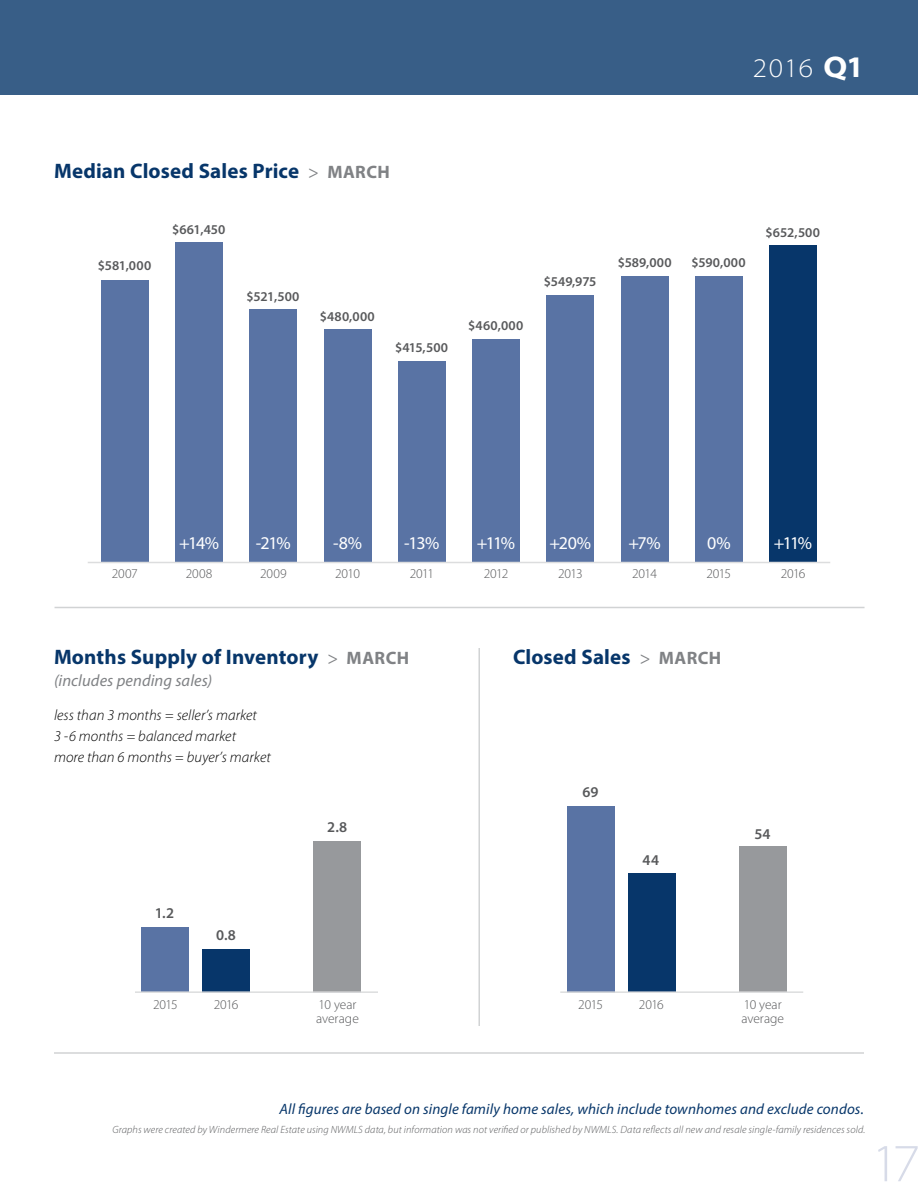
<style>
.page{position:relative;width:918px;height:1188px;background:#fff}
.page>*{position:absolute;margin:0;border:0;box-sizing:border-box;transform-origin:0 0}
.t1{font:300 semi-expanded 54px "Myriad Pro";color:#d7dbe8}
.t2{font:300 semi-expanded 27px "Myriad Pro";color:#fff}
.t3{font:700 21px "Myriad Pro";letter-spacing:.01em;color:#07366a}
.t4{font:18px "Myriad Pro";letter-spacing:-.075em;color:#fff}
.t5{font:italic 16.5px "Myriad Pro";letter-spacing:.005em;color:#808285}
.t6{font:italic 300 15px/21px "Myriad Pro";letter-spacing:.005em;color:#000}
.t7{font:italic 15px "Myriad Pro";letter-spacing:.01em;color:#07366a}
.t8{font:600 15px "Myriad Pro";color:#58595b}
.t9{font:600 13.5px "Myriad Pro";letter-spacing:.005em;color:#58595b}
.t10{font:300 13.5px/13.5px "Myriad Pro";letter-spacing:-.01em;color:#58595b}
.t11{font:300 13.5px "Myriad Pro";letter-spacing:-.045em;color:#58595b}
.t12{font:italic 300 10.5px "Myriad Pro";letter-spacing:.01em;color:#58595b}
.s1{font-weight:700;font-size:30px}
.s2{font-weight:400;font-size:18px;color:#808285}
.s3{font-size:18px;color:#808285}
</style>
<div class="page">
<div style="left:0;top:0;width:918px;height:94px;background:#385e87"></div>
<hr style="left:478px;top:648px;width:2px;height:378px;background:#d1d3d4">
<hr style="left:55px;top:607px;width:810px;height:1px;background:#d1d3d4">
<div style="left:101px;top:280px;width:47px;height:283px;background:#5973a4"></div>
<div style="left:142px;top:928px;width:47px;height:64px;background:#5973a4"></div>
<div style="left:176px;top:242px;width:47px;height:321px;background:#5973a4"></div>
<div style="left:250px;top:309px;width:47px;height:254px;background:#5973a4"></div>
<div style="left:324px;top:329px;width:47px;height:234px;background:#5973a4"></div>
<div style="left:398px;top:361px;width:48px;height:202px;background:#5973a4"></div>
<div style="left:472px;top:339px;width:48px;height:224px;background:#5973a4"></div>
<div style="left:547px;top:295px;width:47px;height:268px;background:#5973a4"></div>
<div style="left:621px;top:276px;width:47px;height:287px;background:#5973a4"></div>
<div style="left:695px;top:276px;width:47px;height:287px;background:#5973a4"></div>
<div style="left:770px;top:246px;width:47px;height:317px;background:#07366a"></div>
<hr style="left:88px;top:562px;width:742px;height:1px;background:#dcddde">
<div style="left:203px;top:949px;width:47px;height:43px;background:#07366a"></div>
<div style="left:314px;top:841px;width:47px;height:151px;background:#97999c"></div>
<div style="left:567px;top:806px;width:47px;height:186px;background:#5973a4"></div>
<div style="left:628px;top:874px;width:47px;height:118px;background:#07366a"></div>
<div style="left:739px;top:847px;width:47px;height:145px;background:#97999c"></div>
<hr style="left:135px;top:991px;width:243px;height:2px;background:#dcddde">
<hr style="left:560px;top:991px;width:243px;height:2px;background:#dcddde">
<hr style="left:54px;top:1052px;width:810px;height:2px;background:#d1d3d4">
<h2 class="t2" style="left:753px;top:52px;width:113px">2016 <span class="s1">Q1</span></h2>
<h3 class="t3" style="left:54px;top:157px;width:337px">Median Closed Sales Price <span class="s2">&gt;</span> <span class="s3">MARCH</span></h3>
<p class="t9" style="left:98px;top:257px;width:55px">$581,000</p>
<p class="t9" style="left:172px;top:221px;width:55px">$661,450</p>
<p class="t9" style="left:247px;top:288px;width:54px">$521,500</p>
<p class="t9" style="left:320px;top:308px;width:57px">$480,000</p>
<p class="t9" style="left:395px;top:339px;width:55px">$415,500</p>
<p class="t9" style="left:468px;top:317px;width:57px">$460,000</p>
<p class="t9" style="left:544px;top:273px;width:54px">$549,975</p>
<p class="t9" style="left:618px;top:254px;width:55px">$589,000</p>
<p class="t9" style="left:691px;top:254px;width:56px">$590,000</p>
<p class="t9" style="left:766px;top:224px;width:56px">$652,500</p>
<h3 class="t4" style="left:179px;top:532px;width:41px">+14%</h3>
<h3 class="t4" style="left:256px;top:532px;width:36px">-21%</h3>
<h3 class="t4" style="left:333px;top:532px;width:31px">-8%</h3>
<h3 class="t4" style="left:404px;top:532px;width:37px">-13%</h3>
<h3 class="t4" style="left:477px;top:532px;width:40px">+11%</h3>
<h3 class="t4" style="left:549px;top:532px;width:43px">+20%</h3>
<h3 class="t4" style="left:628px;top:532px;width:34px">+7%</h3>
<h3 class="t4" style="left:707px;top:532px;width:25px">0%</h3>
<h3 class="t4" style="left:774px;top:532px;width:40px">+11%</h3>
<p class="t10" style="left:112px;top:567px;width:28px">2007</p>
<p class="t10" style="left:186px;top:567px;width:28px">2008</p>
<p class="t10" style="left:260px;top:567px;width:28px">2009</p>
<p class="t11" style="left:335px;top:566px;width:26px">2010</p>
<p class="t11" style="left:410px;top:566px;width:26px">2011</p>
<p class="t11" style="left:484px;top:566px;width:26px">2012</p>
<p class="t11" style="left:558px;top:566px;width:26px">2013</p>
<p class="t11" style="left:632px;top:566px;width:26px">2014</p>
<p class="t11" style="left:707px;top:566px;width:26px">2015</p>
<p class="t11" style="left:781px;top:566px;width:26px">2016</p>
<h3 class="t3" style="left:54px;top:643px;width:357px">Months Supply of Inventory <span class="s2">&gt;</span> <span class="s3">MARCH</span></h3>
<h3 class="t5" style="left:54px;top:670px;width:160px">(includes pending sales)</h3>
<h3 class="t6" style="left:54px;top:705px;width:218px">less than 3 months = seller’s market<br>3 -6 months = balanced market<br>more than 6 months = buyer’s market</h3>
<h3 class="t8" style="left:155px;top:903px;width:21px">1.2</h3>
<h3 class="t8" style="left:216px;top:926px;width:21px">0.8</h3>
<h3 class="t8" style="left:327px;top:817px;width:22px">2.8</h3>
<p class="t10" style="left:153px;top:998px;width:26px">2015</p>
<p class="t10" style="left:214px;top:998px;width:26px">2016</p>
<p class="t10" style="left:316px;top:998px;width:44px">10 year average</p>
<h3 class="t3" style="left:513px;top:643px;width:210px">Closed Sales <span class="s2">&gt;</span> <span class="s3">MARCH</span></h3>
<h3 class="t8" style="left:582px;top:783px;width:17px">69</h3>
<h3 class="t8" style="left:643px;top:850px;width:18px">44</h3>
<h3 class="t8" style="left:755px;top:825px;width:18px">54</h3>
<p class="t10" style="left:578px;top:998px;width:26px">2015</p>
<p class="t10" style="left:639px;top:998px;width:26px">2016</p>
<p class="t10" style="left:741px;top:998px;width:44px">10 year average</p>
<h3 class="t7" style="left:280px;top:1099px;width:586px">All figures are based on single family home sales, which include townhomes and exclude condos.</h3>
<p class="t12" style="left:113px;top:1124px;width:754px">Graphs were created by Windermere Real Estate using NWMLS data, but information was not verified or published by NWMLS. Data reflects all new and resale single-family residences sold.</p>
<h1 class="t1" style="left:871px;top:1133px;width:51px">17</h1>
</div>
